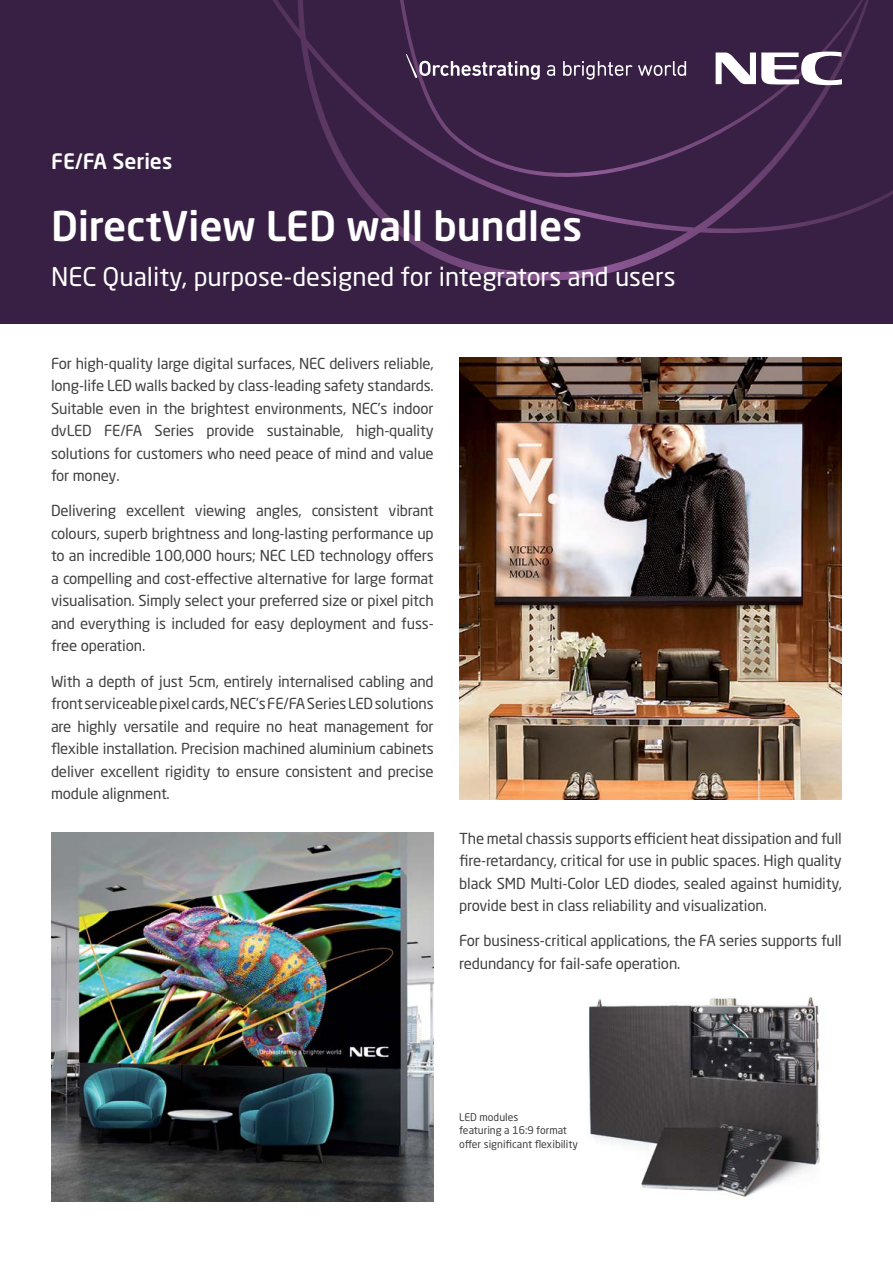
<style>
.page{position:relative;width:893px;height:1263px;background:#fff}
.page>*{position:absolute;margin:0;border:0;box-sizing:border-box;transform-origin:0 0}
.t1{font:500 40.5px "Neo Sans Pro";color:#fff}
.t2{font:25.5px "Neo Sans Pro";color:#fff}
.t3{font:500 21px "Neo Sans Pro";color:#fff}
.t4{font:15px/22.5px "Neo Sans Pro";letter-spacing:-.01em;color:#414042;text-align:justify}
.t5{font:10.5px/13.5px "Neo Sans Pro";color:#414042}
</style>
<div class="page">
<img style="left:51px;top:832px;width:383px;height:369px">
<img style="left:459px;top:357px;width:383px;height:443px">
<div style="left:0;top:0;width:893px;height:323px;background:#372043"></div>
<svg style="left:272px;top:0;width:621px;height:281px"></svg>
<svg style="left:716px;top:51px;width:126px;height:34px"></svg>
<svg style="left:547px;top:65px;width:8px;height:11px"></svg>
<svg style="left:563px;top:61px;width:69px;height:19px"></svg>
<svg style="left:638px;top:61px;width:48px;height:15px"></svg>
<svg style="left:406px;top:54px;width:134px;height:26px"></svg>
<img style="left:589px;top:997px;width:231px;height:200px">
<h3 class="t3" style="left:51px;top:148px;width:123px">FE/FA Series</h3>
<h1 class="t1" style="left:51px;top:201px;width:533px">DirectView LED wall bundles</h1>
<h2 class="t2" style="left:51px;top:261px;width:626px">NEC Quality, purpose-designed for integrators and users</h2>
<p class="t4" style="left:51px;top:352px;width:384px">For high-quality large digital surfaces, NEC delivers reliable, long-life LED walls backed by class-leading safety standards.<br>Suitable even in the brightest environments, NEC’s indoor dvLED FE/FA Series provide sustainable, high-quality solutions for customers who need peace of mind and value for money.</p>
<p class="t4" style="left:51px;top:499px;width:384px">Delivering excellent viewing angles, consistent vibrant colours, superb brightness and long-lasting performance up to an incredible 100,000 hours; NEC LED technology offers a compelling and cost-effective alternative for large format visualisation. Simply select your preferred size or pixel pitch and everything is included for easy deployment and fuss&shy;free operation.</p>
<p class="t4" style="left:51px;top:670px;width:384px">With a depth of just 5cm, entirely internalised cabling and front serviceable pixel cards, NEC’s FE/FA Series LED solutions are highly versatile and require no heat management for flexible installation. Precision machined aluminium cabinets deliver excellent rigidity to ensure consistent and precise module alignment.</p>
<p class="t4" style="left:459px;top:826px;width:384px">The metal chassis supports efficient heat dissipation and full fire-retardancy, critical for use in public spaces. High quality black SMD Multi-Color LED diodes, sealed against humidity, provide best in class reliability and visualization.</p>
<p class="t4" style="left:459px;top:929px;width:384px">For business-critical applications, the FA series supports full redundancy for fail-safe operation.</p>
<p class="t5" style="left:459px;top:1110px;width:120px">LED modules<br>featuring a 16:9 format offer significant flexibility</p>
</div>
